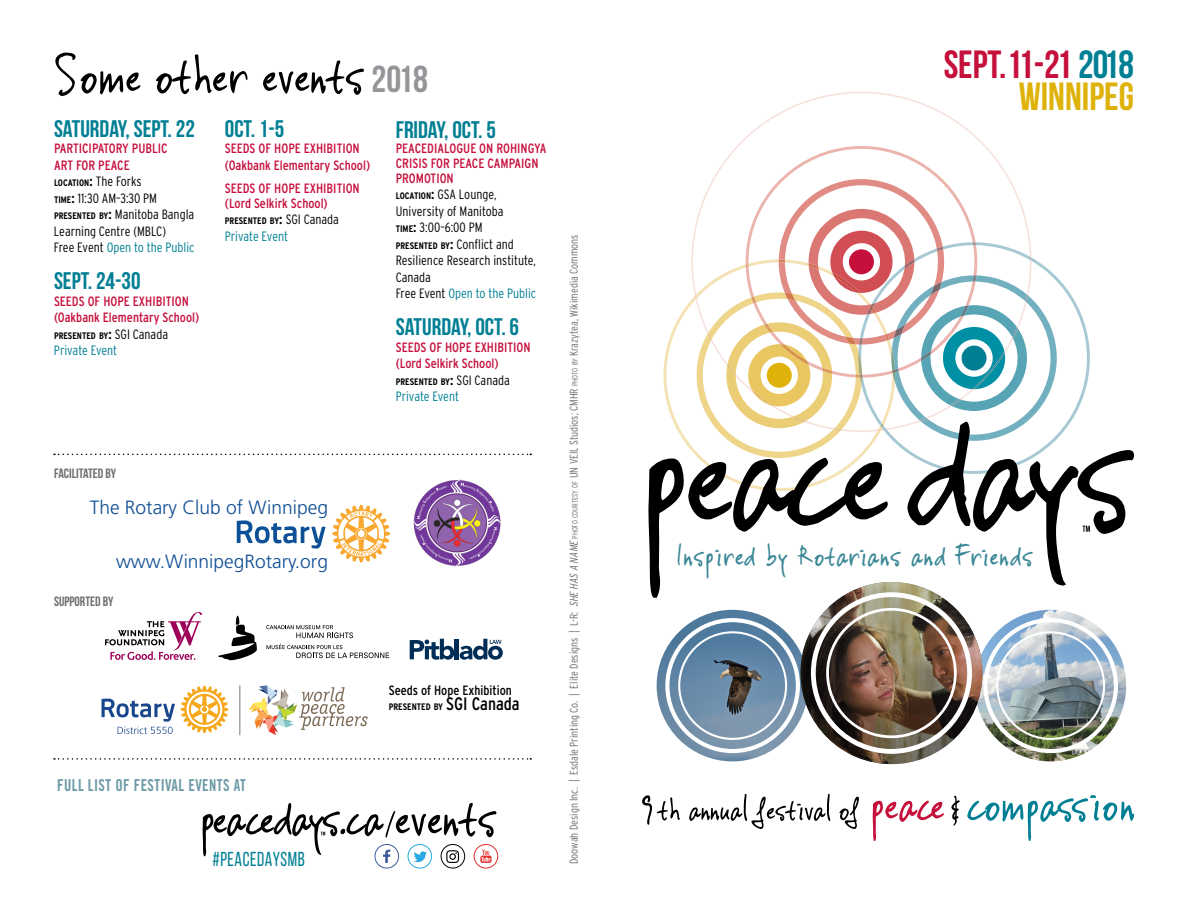
<style>
.page{position:relative;width:1188px;height:918px;background:#fff}
.page>*{position:absolute;margin:0;border:0;box-sizing:border-box;transform-origin:0 0}
.t1{font:60px "Vinc Hand";letter-spacing:-.05em;color:#000}
.t2{font:56.7px "Vinc Hand";letter-spacing:-.095em;color:#000}
.t3{font:39.3px/32.5px "Bebas Neue";color:#c6103c;text-align:right}
.t4{font:33.75px "Vinc Hand";letter-spacing:-.03em;color:#3c8897}
.t5{font:24px "Bebas Neue";color:#007f94}
.t6{font:20.25px "Bebas Neue";letter-spacing:.03em;color:#007f94;scale:.89 1}
.t7{font:300 19.2px "Frutiger LT Std";color:#0d4c94}
.t8{font:16.5px "Trade Gothic LT Std Bd Cn 20";letter-spacing:.03em;color:#6d9aa6;scale:.89 1}
.t9{font:condensed 13.5px/16.5px "Interstate";color:#c6103c}
.t10{font:300 condensed 13.5px/16.5px "Interstate";color:#000}
.t11{font:300 condensed 13.5px "Interstate";color:#007f94}
.t12{font:13.5px "Bebas Neue";color:#6d6e71}
.t13{font:condensed 13.5px "Interstate";color:#000}
.t14{font:300 condensed 11.25px "Interstate";color:#6d6e71}
.t15{font:700 condensed 9.45px "Interstate";color:#000}
.s1{font-family:"Bebas Neue";font-size:37.5px;color:#939598}
.s2{font-size:13.5px}
.s3{font-weight:300;font-size:13.5px}
.s4{font-weight:700;font-size:9.45px}
.s5{font-weight:700}
.s6{color:#007f94}
.s7{font-weight:400;font-size:18px}
.s8{font-size:59.85px}
.s9{font-style:italic}
.s10{font-size:7.8px}
.s11{color:#deb209}
</style>
<div class="page">
<svg style="left:713px;top:92px;width:297px;height:87px"></svg>
<svg style="left:648px;top:179px;width:486px;height:419px"></svg>
<img style="left:975px;top:610px;width:151px;height:151px;border-radius:76px">
<div style="left:983px;top:618px;width:135px;height:135px;border:4px solid #fff;border-radius:50%"></div>
<div style="left:996px;top:631px;width:109px;height:109px;border:2px solid #fff;border-radius:50%"></div>
<img style="left:657px;top:610px;width:151px;height:151px;border-radius:76px">
<div style="left:665px;top:618px;width:135px;height:135px;border:4px solid #fff;border-radius:50%"></div>
<div style="left:678px;top:631px;width:109px;height:109px;border:2px solid #fff;border-radius:50%"></div>
<img style="left:800px;top:582px;width:183px;height:182px;border-radius:91px">
<div style="left:811px;top:592px;width:161px;height:162px;border:5px solid #fff;border-radius:50%"></div>
<div style="left:826px;top:608px;width:131px;height:130px;border:3px solid #fff;border-radius:50%"></div>
<svg style="left:237px;top:520px;width:88px;height:29px"></svg>
<svg style="left:332px;top:505px;width:58px;height:57px"></svg>
<img style="left:414px;top:480px;width:87px;height:87px">
<hr style="left:455px;top:639px;width:4px;height:20px;background:#002d56">
<svg style="left:460px;top:639px;width:43px;height:21px"></svg>
<svg style="left:410px;top:639px;width:44px;height:21px"></svg>
<svg style="left:105px;top:612px;width:97px;height:48px"></svg>
<svg style="left:266px;top:625px;width:87px;height:13px"></svg>
<svg style="left:267px;top:644px;width:122px;height:14px"></svg>
<svg style="left:218px;top:616px;width:39px;height:44px"></svg>
<svg style="left:249px;top:685px;width:119px;height:50px"></svg>
<svg style="left:102px;top:699px;width:73px;height:35px"></svg>
<svg style="left:181px;top:686px;width:47px;height:47px"></svg>
<hr style="left:239px;top:685px;width:1px;height:50px;background:#78796c">
<svg style="left:967px;top:795px;width:167px;height:46px"></svg>
<svg style="left:873px;top:801px;width:71px;height:40px"></svg>
<svg style="left:951px;top:796px;width:9px;height:30px"></svg>
<svg style="left:642px;top:794px;width:217px;height:35px"></svg>
<svg style="left:385px;top:811px;width:10px;height:27px"></svg>
<svg style="left:321px;top:832px;width:4px;height:3px"></svg>
<div style="left:408px;top:844px;width:24px;height:24px;border:1px solid #28a9e1;border-radius:50%"></div>
<svg style="left:414px;top:851px;width:13px;height:11px"></svg>
<svg style="left:446px;top:850px;width:13px;height:13px"></svg>
<div style="left:441px;top:844px;width:24px;height:24px;border:1px solid #000;border-radius:50%"></div>
<div style="left:474px;top:844px;width:24px;height:24px;border:1px solid #e52d2e;border-radius:50%"></div>
<svg style="left:480px;top:850px;width:11px;height:13px"></svg>
<svg style="left:383px;top:850px;width:7px;height:13px"></svg>
<div style="left:375px;top:844px;width:24px;height:24px;border:1px solid #3c5a9a;border-radius:50%"></div>
<svg style="left:54px;top:758px;width:477px;height:2px"></svg>
<svg style="left:54px;top:454px;width:477px;height:1px"></svg>
<h1 class="t1" style="left:54px;top:36px;width:375px">Some other events <span class="s1">2018</span></h1>
<h3 class="t5" style="left:54px;top:115px;width:142px">SATURDAY, SEPT. 22</h3>
<p class="t9" style="left:54px;top:140px;width:115px">PARTICIPATORY PUBLIC<br>ART FOR PEACE</p>
<p class="t15" style="left:54px;top:178px;width:89px">LOCATION<span class="s2">:</span> <span class="s3">The Forks</span></p>
<p class="t10" style="left:54px;top:190px;width:142px"><span class="s4">TIME</span><span class="s5">:</span> 11:30 AM–3:30 PM<br><span class="s4">PRESENTED BY</span><span class="s5">:</span> Manitoba Bangla<br>Learning Centre (MBLC)<br>Free Event <span class="s6">Open to the Public</span></p>
<h3 class="t5" style="left:54px;top:268px;width:88px">SEPT. 24-30</h3>
<p class="t9" style="left:54px;top:292px;width:147px">SEEDS OF HOPE EXHIBITION (Oakbank Elementary School)</p>
<p class="t15" style="left:54px;top:330px;width:116px">PRESENTED BY<span class="s2">:</span> <span class="s3">SGI Canada</span></p>
<p class="t11" style="left:54px;top:343px;width:65px">Private Event</p>
<h3 class="t5" style="left:225px;top:115px;width:61px">OCT. 1-5</h3>
<p class="t9" style="left:225px;top:140px;width:147px">SEEDS OF HOPE EXHIBITION (Oakbank Elementary School)</p>
<p class="t9" style="left:225px;top:181px;width:136px;line-height:15px">SEEDS OF HOPE EXHIBITION (Lord Selkirk School)</p>
<p class="t15" style="left:225px;top:216px;width:116px">PRESENTED BY<span class="s2">:</span> <span class="s3">SGI Canada</span></p>
<p class="t11" style="left:225px;top:229px;width:65px">Private Event</p>
<h3 class="t5" style="left:396px;top:117px;width:102px">FRIDAY, OCT. 5</h3>
<p class="t9" style="left:396px;top:141px;width:152px;line-height:15px">PEACEDIALOGUE ON ROHINGYA<br>CRISIS FOR PEACE CAMPAIGN<br>PROMOTION</p>
<p class="t10" style="left:396px;top:186px;width:109px"><span class="s4">LOCATION</span><span class="s5">:</span> GSA Lounge,<br>University of Manitoba<br><span class="s4">TIME</span><span class="s5">:</span> 3:00–6:00 PM</p>
<p class="t15" style="left:396px;top:240px;width:120px">PRESENTED BY<span class="s2">:</span> <span class="s3">Conflict and</span></p>
<p class="t10" style="left:396px;top:252px;width:142px">Resilience Research institute,<br>Canada<br>Free Event <span class="s6">Open to the Public</span></p>
<h3 class="t5" style="left:396px;top:314px;width:125px">SATURDAY, OCT. 6</h3>
<p class="t9" style="left:396px;top:339px;width:136px">SEEDS OF HOPE EXHIBITION (Lord Selkirk School)</p>
<p class="t15" style="left:396px;top:376px;width:116px">PRESENTED BY<span class="s2">:</span> <span class="s3">SGI Canada</span></p>
<p class="t11" style="left:396px;top:389px;width:65px">Private Event</p>
<p class="t12" style="left:54px;top:466px;width:64px">FACILITATED BY</p>
<h3 class="t7" style="left:90px;top:496px;width:240px">The Rotary Club of Winnipeg</h3>
<h3 class="t7" style="left:116px;top:551px;width:213px">www.WinnipegRotary.org</h3>
<p class="t12" style="left:54px;top:594px;width:61px">SUPPORTED BY</p>
<p class="t8" style="left:57px;top:775px;width:213px">FULL LIST OF FESTIVAL EVENTS AT</p>
<p class="t13" style="left:389px;top:683px;width:125px">Seeds of Hope Exhibition</p>
<p class="t15" style="left:389px;top:701px;width:132px">PRESENTED BY <span class="s7">SGI Canada</span></p>
<h2 class="t2" style="left:199px;top:781px;width:302px">peacedays.ca <span class="s8">events</span></h2>
<h3 class="t6" style="left:212px;top:848px;width:105px">#PEACEDAYSMB</h3>
<p class="t14" style="left:568px;top:864px;width:631px;rotate:-90deg">Doowah Design Inc. | Esdale Printing Co. | Elite Designs | L-R: <span class="s9">SHEHASA NAME</span><span class="s10">photo courtesy of</span> UN VEIL Studios; CMHR <span class="s10">photo by</span> Krazytea, Wikimedia Commons</p>
<h3 class="t3" style="left:944px;top:48px;width:192px">SEPT.11-21 <span class="s6">2018<br></span><span class="s11">WINNIPEG</span></h3>
<h3 class="t4" style="left:676px;top:534px;width:359px">Inspired by Rotarians and Friends</h3>
</div>
